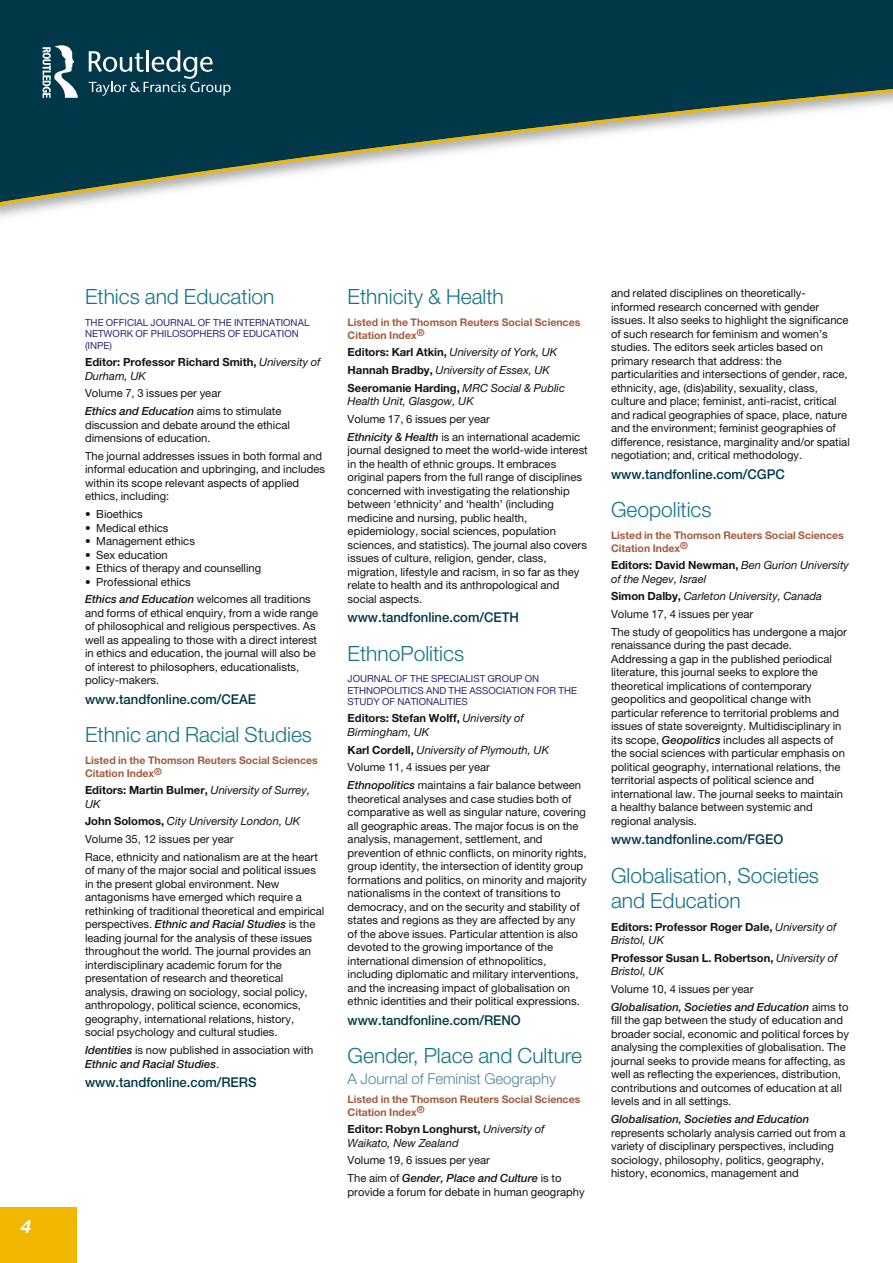
<style>
.page{position:relative;width:893px;height:1263px;background:#fff}
.page>*{position:absolute;margin:0;border:0;box-sizing:border-box;transform-origin:0 0}
.t1{font:300 21px/25.2px "Helvetica Neue";color:#157389}
.t2{font:italic 700 18px "Helvetica Neue";color:#fff}
.t3{font:300 15px "Helvetica Neue";color:#4b879a}
.t4{font:500 13.5px "Helvetica Neue";color:#003849}
.t5{font:11.25px/13.5px "Helvetica Neue";color:#131413}
.t6{font:italic 11.25px/13.5px "Helvetica Neue";color:#131413}
.t7{font:700 11.25px/13.5px "Helvetica Neue";color:#131413}
.t8{font:italic 500 11.25px/13.5px "Helvetica Neue";color:#131413}
.t9{font:700 10.5px/12.6px "Helvetica Neue";color:#a25c3e}
.t10{font:9.75px/11.7px "Helvetica Neue";color:#2d2973}
.s1{font-weight:400;font-style:italic}
.s2{font-weight:500;font-style:italic}
.s3{font-weight:700}
.s4{font-style:italic}
.s5{font-weight:400;font-style:normal}
.s6{font-weight:700;font-style:normal}
</style>
<div class="page">
<svg style="left:0;top:0;width:893px;height:207px"></svg>
<div style="left:0;top:1208px;width:77px;height:55px;background:#f1b700"></div>
<svg style="left:89px;top:50px;width:141px;height:46px;background:#315e6c"></svg>
<svg style="left:43px;top:45px;width:35px;height:53px"></svg>
<h2 class="t2" style="left:21px;top:1220px;width:12px">4</h2>
<h1 class="t1" style="left:85px;top:286px;width:191px">Ethics and Education</h1>
<p class="t10" style="left:85px;top:317px;width:226px">THE OFFICIAL JOURNAL OF THE INTERNATIONAL<br>NETWORK OF PHILOSOPHERS OF EDUCATION (INPE)</p>
<p class="t7" style="left:85px;top:356px;width:237px">Editor: Professor Richard Smith, <span class="s1">University of<br>Durham, UK</span></p>
<p class="t5" style="left:85px;top:385px;width:198px;line-height:17.7px">Volume 7, 3 issues per year<br><span class="s2">Ethics and Education</span> aims to stimulate</p>
<p class="t5" style="left:85px;top:419px;width:206px">discussion and debate around the ethical dimensions of education.</p>
<p class="t5" style="left:85px;top:450px;width:242px">The journal addresses issues in both formal and informal education and upbringing, and includes within its scope relevant aspects of applied ethics, including:</p>
<p class="t5" style="left:85px;top:508px;width:59px">• Bioethics</p>
<p class="t5" style="left:85px;top:522px;width:85px">• Medical ethics</p>
<p class="t5" style="left:85px;top:535px;width:111px">• Management ethics</p>
<p class="t5" style="left:85px;top:549px;width:84px">• Sex education</p>
<p class="t5" style="left:85px;top:562px;width:178px">• Ethics of therapy and counselling</p>
<p class="t5" style="left:85px;top:574px;width:227px;line-height:17.7px">• Professional ethics<br><span class="s2">Ethics and Education</span> welcomes all traditions</p>
<p class="t5" style="left:85px;top:607px;width:235px">and forms of ethical enquiry, from a wide range of philosophical and religious perspectives. As well as appealing to those with a direct interest in ethics and education, the journal will also be of interest to philosophers, educationalists, policy-makers.</p>
<p class="t4" style="left:85px;top:694px;width:173px">www.tandfonline.com/CEAE</p>
<h1 class="t1" style="left:85px;top:724px;width:228px">Ethnic and Racial Studies</h1>
<p class="t9" style="left:85px;top:755px;width:234px">Listed in the Thomson Reuters Social Sciences<br>Citation Index<sup>®</sup></p>
<p class="t7" style="left:85px;top:784px;width:227px">Editors: Martin Bulmer, <span class="s1">University of Surrey,<br>UK</span></p>
<p class="t5" style="left:85px;top:814px;width:234px;line-height:17.7px"><span class="s3">John Solomos,</span> <span class="s4">City University London, UK<br></span>Volume 35, 12 issues per year<br>Race, ethnicity and nationalism are at the heart</p>
<p class="t5" style="left:85px;top:865px;width:241px">of many of the major social and political issues in the present global environment. New antagonisms have emerged which require a rethinking of traditional theoretical and empirical perspectives. <span class="s2">Ethnic and Racial Studies</span> is the leading journal for the analysis of these issues throughout the world. The journal provides an interdisciplinary academic forum for the presentation of research and theoretical analysis, drawing on sociology, social policy, anthropology, political science, economics, geography, international relations, history, social psychology and cultural studies.</p>
<p class="t8" style="left:85px;top:1044px;width:230px">Identities <span class="s5">is now published in association with<br></span>Ethnic and Racial Studies<span class="s5">.</span></p>
<p class="t4" style="left:85px;top:1077px;width:173px">www.tandfonline.com/RERS</p>
<h1 class="t1" style="left:348px;top:286px;width:158px">Ethnicity &amp; Health</h1>
<p class="t9" style="left:348px;top:317px;width:234px">Listed in the Thomson Reuters Social Sciences<br>Citation Index<sup>®</sup></p>
<p class="t6" style="left:348px;top:344px;width:219px;line-height:17.7px"><span class="s6">Editors: Karl Atkin,</span> University of York, UK<br><span class="s6">Hannah Bradby,</span> University of Essex, UK<br><span class="s6">Seeromanie Harding,</span> MRC Social &amp; Public</p>
<p class="t6" style="left:348px;top:395px;width:128px">Health Unit, Glasgow, UK</p>
<p class="t5" style="left:348px;top:411px;width:234px;line-height:17.7px">Volume 17, 6 issues per year<br><span class="s2">Ethnicity &amp; Health</span> is an international academic</p>
<p class="t5" style="left:348px;top:444px;width:242px">journal designed to meet the world-wide interest in the health of ethnic groups. It embraces original papers from the full range of disciplines concerned with investigating the relationship between ‘ethnicity’ and ‘health’ (including medicine and nursing, public health, epidemiology, social sciences, population sciences, and statistics). The journal also covers issues of culture, religion, gender, class, migration, lifestyle and racism, in so far as they relate to health and its anthropological and social aspects.</p>
<p class="t4" style="left:348px;top:612px;width:173px">www.tandfonline.com/CETH</p>
<h1 class="t1" style="left:348px;top:642px;width:118px">EthnoPolitics</h1>
<p class="t10" style="left:348px;top:674px;width:231px">JOURNAL OF THE SPECIALIST GROUP ON<br>ETHNOPOLITICS AND THE ASSOCIATION FOR THE<br>STUDY OF NATIONALITIES</p>
<p class="t6" style="left:348px;top:713px;width:178px"><span class="s6">Editors: Stefan Wolff,</span> University of<br>Birmingham, UK</p>
<p class="t5" style="left:348px;top:742px;width:235px;line-height:17.7px"><span class="s3">Karl Cordell,</span> <span class="s4">University of Plymouth, UK<br></span>Volume 11, 4 issues per year<br><span class="s2">Ethnopolitics</span> maintains a fair balance between</p>
<p class="t5" style="left:348px;top:793px;width:241px">theoretical analyses and case studies both of comparative as well as singular nature, covering all geographic areas. The major focus is on the analysis, management, settlement, and prevention of ethnic conflicts, on minority rights, group identity, the intersection of identity group formations and politics, on minority and majority nationalisms in the context of transitions to democracy, and on the security and stability of states and regions as they are affected by any of the above issues. Particular attention is also devoted to the growing importance of the international dimension of ethnopolitics, including diplomatic and military interventions, and the increasing impact of globalisation on ethnic identities and their political expressions.</p>
<p class="t4" style="left:348px;top:1015px;width:175px">www.tandfonline.com/RENO</p>
<h1 class="t1" style="left:348px;top:1045px;width:236px">Gender, Place and Culture</h1>
<h3 class="t3" style="left:348px;top:1073px;width:210px">A Journal of Feminist Geography</h3>
<p class="t9" style="left:348px;top:1094px;width:234px">Listed in the Thomson Reuters Social Sciences<br>Citation Index<sup>®</sup></p>
<p class="t6" style="left:348px;top:1123px;width:198px"><span class="s6">Editor: Robyn Longhurst,</span> University of<br>Waikato, New Zealand</p>
<p class="t5" style="left:348px;top:1152px;width:215px;line-height:17.7px">Volume 19, 6 issues per year<br>The aim of <span class="s2">Gender, Place and Culture</span> is to</p>
<p class="t5" style="left:348px;top:1186px;width:239px">provide a forum for debate in human geography</p>
<p class="t5" style="left:611px;top:288px;width:240px">and related disciplines on theoretically&shy;informed research concerned with gender issues. It also seeks to highlight the significance of such research for feminism and women’s studies. The editors seek articles based on primary research that address: the particularities and intersections of gender, race, ethnicity, age, (dis)ability, sexuality, class, culture and place; feminist, anti-racist, critical and radical geographies of space, place, nature and the environment; feminist geographies of difference, resistance, marginality and/or spatial negotiation; and, critical methodology.</p>
<p class="t4" style="left:611px;top:469px;width:175px">www.tandfonline.com/CGPC</p>
<h1 class="t1" style="left:611px;top:499px;width:102px">Geopolitics</h1>
<p class="t9" style="left:611px;top:530px;width:234px">Listed in the Thomson Reuters Social Sciences<br>Citation Index<sup>®</sup></p>
<p class="t6" style="left:611px;top:559px;width:239px"><span class="s6">Editors: David Newman,</span> Ben Gurion University of the Negev, Israel</p>
<p class="t5" style="left:611px;top:589px;width:237px;line-height:17.7px"><span class="s3">Simon Dalby,</span> <span class="s4">Carleton University, Canada<br></span>Volume 17, 4 issues per year<br>The study of geopolitics has undergone a major</p>
<p class="t5" style="left:611px;top:640px;width:235px">renaissance during the past decade.<br>Addressing a gap in the published periodical literature, this journal seeks to explore the theoretical implications of contemporary geopolitics and geopolitical change with particular reference to territorial problems and issues of state sovereignty. Multidisciplinary in its scope, <span class="s2">Geopolitics</span> includes all aspects of the social sciences with particular emphasis on political geography, international relations, the territorial aspects of political science and international law. The journal seeks to maintain a healthy balance between systemic and regional analysis.</p>
<p class="t4" style="left:611px;top:835px;width:174px">www.tandfonline.com/FGEO</p>
<h1 class="t1" style="left:611px;top:865px;width:210px">Globalisation, Societies and Education</h1>
<p class="t7" style="left:611px;top:921px;width:227px">Editors: Professor Roger Dale, <span class="s1">University of<br>Bristol, UK</span></p>
<p class="t7" style="left:611px;top:952px;width:228px">Professor Susan L. Robertson, <span class="s1">University of<br>Bristol, UK</span></p>
<p class="t8" style="left:611px;top:981px;width:239px;line-height:17.7px"><span class="s5">Volume 10, 4 issues per year<br></span>Globalisation, Societies and Education <span class="s5">aims to</span></p>
<p class="t5" style="left:611px;top:1014px;width:240px">fill the gap between the study of education and broader social, economic and political forces by analysing the complexities of globalisation. The journal seeks to provide means for affecting, as well as reflecting the experiences, distribution, contributions and outcomes of education at all levels and in all settings.</p>
<p class="t8" style="left:611px;top:1113px;width:200px">Globalisation, Societies and Education</p>
<p class="t5" style="left:611px;top:1127px;width:236px">represents scholarly analysis carried out from a variety of disciplinary perspectives, including sociology, philosophy, politics, geography, history, economics, management and</p>
</div>
